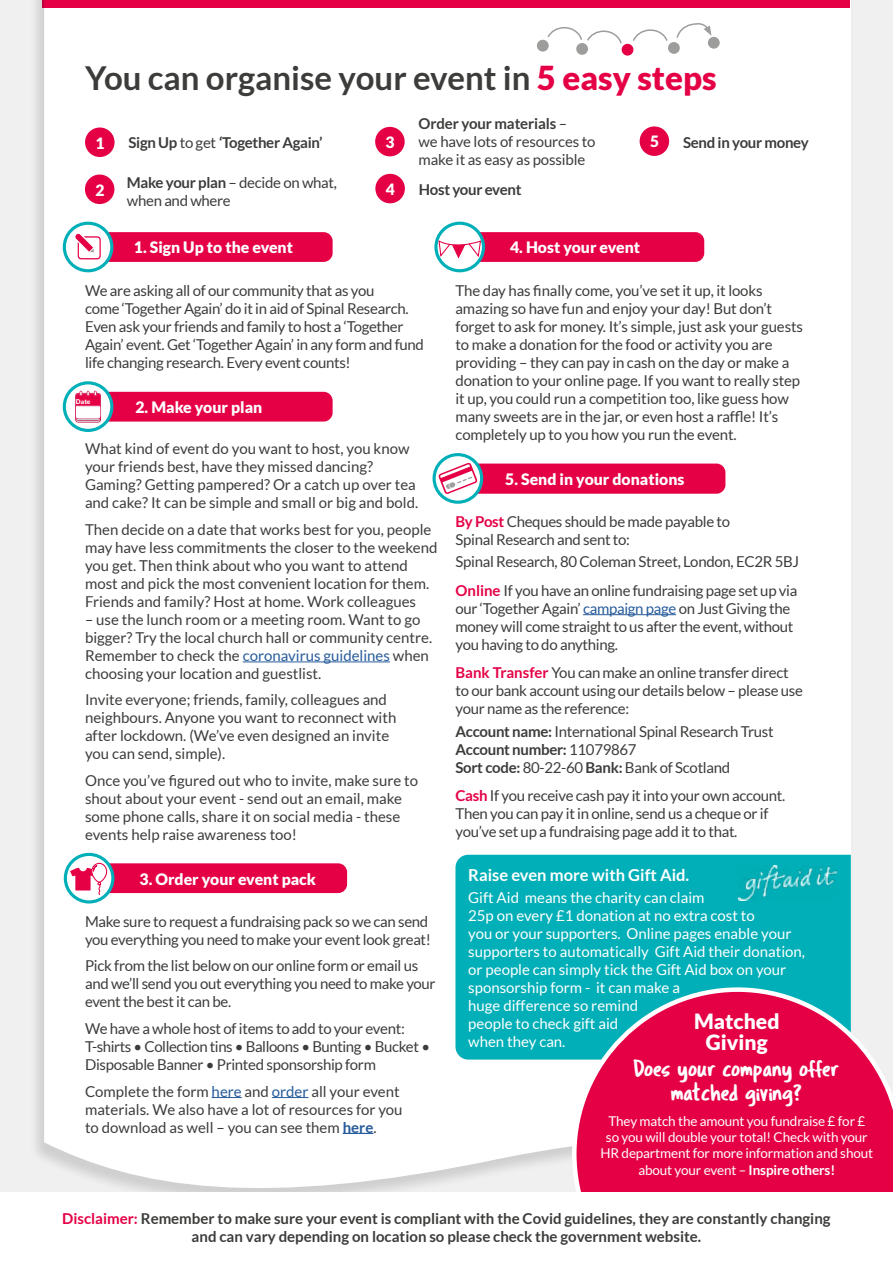
<style>
.page{position:relative;width:893px;height:1263px;background:#fff}
.page>*{position:absolute;margin:0;border:0;box-sizing:border-box;transform-origin:0 0}
.t1{font:700 33px "Lato";color:#3c3c3b}
.t2{font:24px/24px "Tragic Marker";letter-spacing:-.01em;color:#fff;text-align:center}
.t3{font:900 21px/21px "Lato";color:#fff;text-align:center}
.t4{font:700 16.5px "Lato";color:#fff}
.t5{font:900 15.75px "Lato";color:#fff}
.t6{font:900 15.6px "Lato";color:#fff}
.t7{font:15px/18px "Lato";letter-spacing:-.015em;color:#3c3c3b}
.t8{font:15px/18px "Lato";color:#fff}
.t9{font:700 15px/18px "Lato";color:#3c3c3b;text-align:center}
.t10{font:700 15px "Lato";letter-spacing:-.02em;color:#3c3c3b}
.t11{font:13.5px/16.2px "Lato";letter-spacing:-.01em;color:#fff;text-align:center}
.t12{font:900 6.6px "Lato";color:#fff}
.s1{font-weight:900;color:#e50046}
.s2{font-weight:700}
.s3{font-weight:400}
.s4{color:#275b9b}
.s5{font-weight:700;color:#e50046}
.s6{font-weight:700;color:#275b9b}
.s7{color:#e50046}
</style>
<div class="page">
<div style="left:0;top:0;width:893px;height:1263px;background:#000;opacity:.14"></div>
<div style="left:43px;top:0;width:807px;height:8px;background:#e50046"></div>
<div style="left:86px;top:232px;width:247px;height:30px;background:#e50046;border-radius:9px"></div>
<svg style="left:64px;top:223px;width:48px;height:48px"></svg>
<div style="left:63px;top:222px;width:50px;height:50px;border:3px solid #00afb7;border-radius:50%"></div>
<svg style="left:75px;top:234px;width:26px;height:25px"></svg>
<div style="left:86px;top:392px;width:247px;height:30px;background:#e50046;border-radius:9px"></div>
<svg style="left:64px;top:383px;width:48px;height:47px"></svg>
<div style="left:63px;top:381px;width:50px;height:51px;border:3px solid #00afb7;border-radius:50%"></div>
<svg style="left:75px;top:391px;width:26px;height:32px"></svg>
<div style="left:458px;top:232px;width:246px;height:30px;background:#e50046;border-radius:9px"></div>
<svg style="left:436px;top:223px;width:47px;height:48px"></svg>
<div style="left:434px;top:222px;width:51px;height:50px;border:3px solid #00afb7;border-radius:50%"></div>
<svg style="left:438px;top:240px;width:44px;height:20px"></svg>
<div style="left:537px;top:40px;width:12px;height:12px;background:#9d9d9c;border-radius:50%"></div>
<div style="left:576px;top:43px;width:12px;height:12px;background:#9d9d9c;border-radius:50%"></div>
<div style="left:622px;top:44px;width:11px;height:12px;background:#e50046;border-radius:50%"></div>
<div style="left:668px;top:42px;width:12px;height:12px;background:#9d9d9c;border-radius:50%"></div>
<div style="left:708px;top:37px;width:12px;height:12px;background:#9d9d9c;border-radius:50%"></div>
<svg style="left:546px;top:26px;width:77px;height:19px"></svg>
<svg style="left:631px;top:29px;width:38px;height:14px"></svg>
<svg style="left:675px;top:23px;width:36px;height:16px"></svg>
<div style="left:456px;top:464px;width:269px;height:30px;background:#e50046;border-radius:9px"></div>
<svg style="left:434px;top:455px;width:48px;height:47px"></svg>
<div style="left:433px;top:453px;width:50px;height:51px;border:3px solid #00afb7;border-radius:50%"></div>
<svg style="left:438px;top:462px;width:40px;height:32px"></svg>
<div style="left:455px;top:855px;width:396px;height:204px;background:#00afb7"></div>
<img style="left:739px;top:865px;width:97px;height:35px">
<hr style="left:243px;top:661px;width:147px;height:1px;background:#275b9b">
<hr style="left:212px;top:1097px;width:30px;height:1px;background:#275b9b">
<hr style="left:272px;top:1097px;width:37px;height:1px;background:#275b9b">
<hr style="left:343px;top:1133px;width:30px;height:1px;background:#275b9b">
<hr style="left:583px;top:614px;width:93px;height:1px;background:#275b9b">
<div style="left:375px;top:127px;width:30px;height:29px;background:#e50046;border-radius:50%"></div>
<div style="left:85px;top:127px;width:30px;height:30px;background:#e50046;border-radius:50%"></div>
<div style="left:85px;top:175px;width:29px;height:29px;background:#e50046;border-radius:50%"></div>
<div style="left:375px;top:174px;width:30px;height:29px;background:#e50046;border-radius:50%"></div>
<div style="left:640px;top:126px;width:29px;height:30px;background:#e50046;border-radius:50%"></div>
<div style="left:87px;top:863px;width:260px;height:30px;background:#e50046;border-radius:9px"></div>
<svg style="left:65px;top:854px;width:48px;height:48px"></svg>
<div style="left:64px;top:853px;width:50px;height:50px;border:3px solid #00afb7;border-radius:50%"></div>
<svg style="left:70px;top:862px;width:38px;height:34px"></svg>
<svg style="left:572px;top:987px;width:321px;height:206px;background:#ce2962"></svg>
<div style="left:0;top:1193px;width:893px;height:70px;background:#fff"></div>
<h1 class="t1" style="left:85px;top:59px;width:633px">You can organise your event in <span class="s1">5 easy steps</span></h1>
<p class="t7" style="left:419px;top:115px;width:178px"><span class="s2">Order your materials</span> –<br>we have lots of resources to make it as easy as possible</p>
<p class="t6" style="left:96px;top:134px;width:11px">1</p>
<p class="t10" style="left:129px;top:134px;width:196px">Sign Up <span class="s3">to get</span> ‘Together Again’</p>
<p class="t6" style="left:95px;top:181px;width:11px">2</p>
<p class="t7" style="left:127px;top:173px;width:212px"><span class="s2">Make your plan</span> – decide on what, when and where</p>
<p class="t6" style="left:386px;top:180px;width:11px">4</p>
<p class="t10" style="left:419px;top:181px;width:104px">Host your event</p>
<p class="t6" style="left:386px;top:133px;width:11px">3</p>
<p class="t6" style="left:650px;top:133px;width:11px">5</p>
<p class="t10" style="left:683px;top:134px;width:127px">Send in your money</p>
<p class="t5" style="left:134px;top:238px;width:161px">1. Sign Up to the event</p>
<p class="t5" style="left:510px;top:238px;width:132px">4. Host your event</p>
<p class="t7" style="left:85px;top:281px;width:340px">We are asking all of our community that as you<br>come ‘Together Again’ do it in aid of Spinal Research.<br>Even ask your friends and family to host a ‘Together Again’ event. Get ‘Together Again’ in any form and fund life changing research. Every event counts!</p>
<p class="t12" style="left:76px;top:398px;width:16px">Date</p>
<p class="t5" style="left:135px;top:398px;width:128px">2. Make your plan</p>
<p class="t7" style="left:85px;top:440px;width:335px">What kind of event do you want to host, you know your friends best, have they missed dancing?<br>Gaming? Getting pampered? Or a catch up over tea and cake? It can be simple and small or big and bold.</p>
<p class="t7" style="left:85px;top:520px;width:354px">Then decide on a date that works best for you, people may have less commitments the closer to the weekend you get. Then think about who you want to attend most and pick the most convenient location for them.<br>Friends and family? Host at home. Work colleagues</p>
<p class="t7" style="left:85px;top:610px;width:349px">– use the lunch room or a meeting room. Want to go bigger? Try the local church hall or community centre.<br>Remember to check the <span class="s4">coronavirus guidelines</span> when choosing your location and guestlist.</p>
<p class="t7" style="left:85px;top:691px;width:313px">Invite everyone; friends, family, colleagues and neighbours. Anyone you want to reconnect with after lockdown. (We’ve even designed an invite you can send, simple).</p>
<p class="t7" style="left:85px;top:771px;width:335px">Once you’ve figured out who to invite, make sure to shout about your event - send out an email, make some phone calls, share it on social media - these events help raise awareness too!</p>
<p class="t7" style="left:455px;top:281px;width:349px">The day has finally come, you’ve set it up, it looks amazing so have fun and enjoy your day! But don’t forget to ask for money. It’s simple, just ask your guests to make a donation for the food or activity you are providing – they can pay in cash on the day or make a donation to your online page. If you want to really step it up, you could run a competition too, like guess how many sweets are in the jar, or even host a raffle! It’s completely up to you how you run the event.</p>
<p class="t5" style="left:505px;top:470px;width:181px">5. Send in your donations</p>
<p class="t7" style="left:455px;top:512px;width:276px"><span class="s5">By Post</span> Cheques should be made payable to<br>Spinal Research and sent to:</p>
<p class="t7" style="left:455px;top:547px;width:345px;line-height:28.5px">Spinal Research, 80 Coleman Street, London, EC2R 5BJ<br><span class="s5">Online</span> If you have an online fundraising page set up via</p>
<p class="t7" style="left:455px;top:599px;width:340px">our ‘Together Again’ <span class="s4">campaign page</span> on Just Giving the money will come straight to us after the event, without you having to do anything.</p>
<p class="t7" style="left:455px;top:664px;width:349px"><span class="s5">Bank Transfer</span> You can make an online transfer direct to our bank account using our details below – please use your name as the reference:</p>
<p class="t7" style="left:455px;top:722px;width:320px"><span class="s2">Account name:</span> International Spinal Research Trust<br><span class="s2">Account number:</span> 11079867<br><span class="s2">Sort code:</span> 80-22-60 <span class="s2">Bank:</span> Bank of Scotland</p>
<p class="t7" style="left:455px;top:787px;width:331px"><span class="s5">Cash</span> If you receive cash pay it into your own account.<br>Then you can pay it in online, send us a cheque or if you’ve set up a fundraising page add it to that.</p>
<p class="t4" style="left:468px;top:865px;width:223px">Raise even more with Gift Aid.</p>
<p class="t8" style="left:468px;top:888px;width:338px">Gift Aid means the charity can claim<br>25p on every £1 donation at no extra cost to<br>you or your supporters. Online pages enable your supporters to automatically Gift Aid their donation, or people can simply tick the Gift Aid box on your sponsorship form - it can make a<br>huge difference so remind<br>people to check gift aid<br>when they can.</p>
<p class="t5" style="left:140px;top:869px;width:178px">3. Order your event pack</p>
<p class="t7" style="left:85px;top:912px;width:348px">Make sure to request a fundraising pack so we can send you everything you need to make your event look great!</p>
<p class="t7" style="left:85px;top:957px;width:352px">Pick from the list below on our online form or email us and we’ll send you out everything you need to make your event the best it can be.</p>
<p class="t7" style="left:85px;top:1019px;width:347px">We have a whole host of items to add to your event:<br>T-shirts • Collection tins • Balloons • Bunting • Bucket •<br>Disposable Banner • Printed sponsorship form</p>
<p class="t7" style="left:85px;top:1082px;width:319px">Complete the form <span class="s4">here</span> and <span class="s4">order</span> all your event materials. We also have a lot of resources for you to download as well – you can see them <span class="s6">here</span>.</p>
<h3 class="t3" style="left:694px;top:1010px;width:87px">Matched<br>Giving</h3>
<h2 class="t2" style="left:634px;top:1056px;width:207px">Does your company offer matched giving?</h2>
<p class="t11" style="left:600px;top:1113px;width:274px">They match the amount you fundraise £ for £ so you will double your total! Check with your HR department for more information and shout about your event – <span class="s2">Inspire others!</span></p>
<p class="t9" style="left:62px;top:1210px;width:770px"><span class="s7">Disclaimer:</span> Remember to make sure your event is compliant with the Covid guidelines, they are constantly changing and can vary depending on location so please check the government website.</p>
</div>
